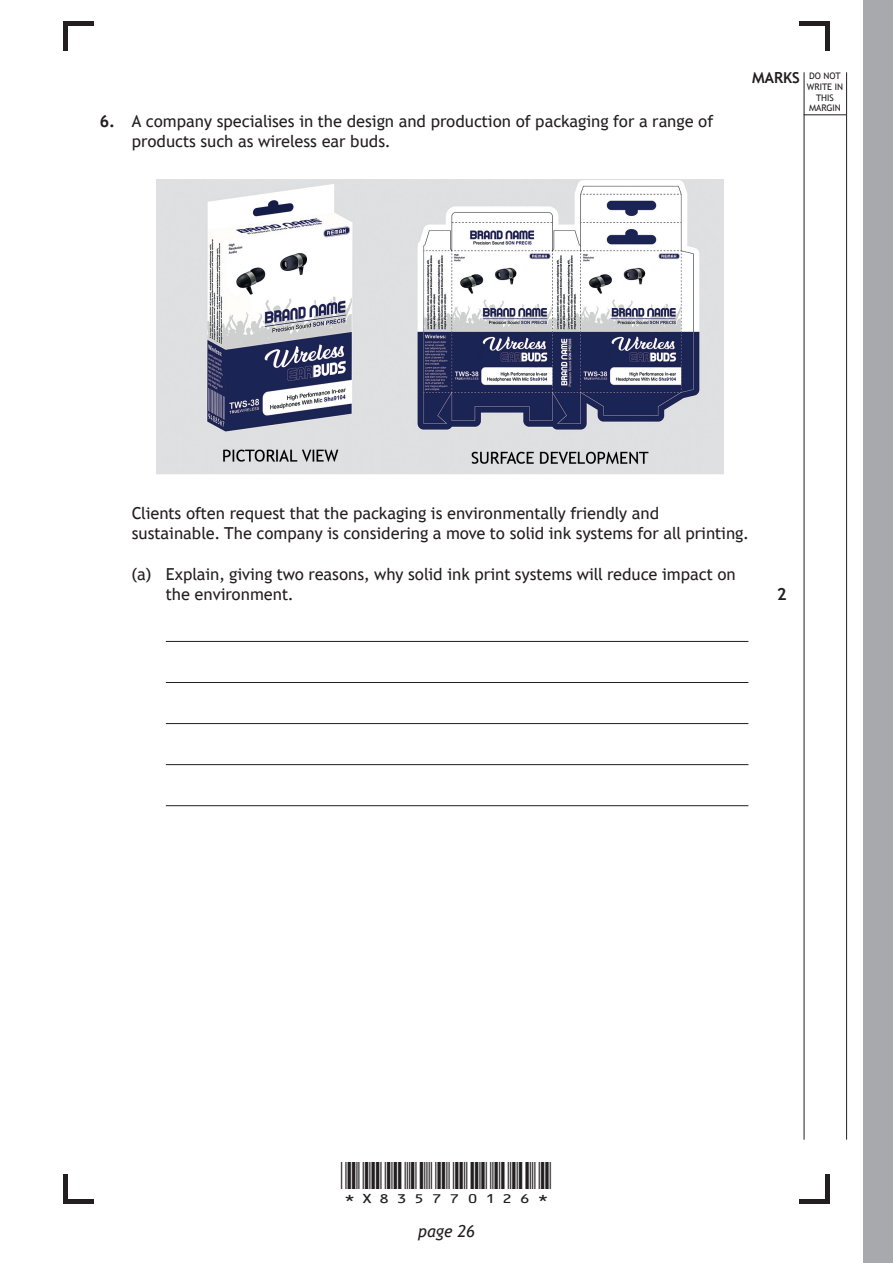
<style>
.page{position:relative;width:893px;height:1263px;background:#fff}
.page>*{position:absolute;margin:0;border:0;box-sizing:border-box;transform-origin:0 0}
.t1{font:18px "BC39 Short HR";color:#231f20;scale:1.25 1}
.t2{font:16.5px/19.8px "Trebuchet 2010";color:#231f20}
.t3{font:italic 16.5px "Trebuchet 2010";color:#231f20}
.t4{font:700 16.5px "Trebuchet 2010";color:#231f20}
.t5{font:700 15px "Trebuchet 2010";color:#231f20}
.t6{font:9px/10.8px "Trebuchet 2010";color:#231f20;text-align:center}
.s1{font-weight:700}
</style>
<div class="page">
<hr style="left:64px;top:21px;width:4px;height:30px;background:#231f20">
<hr style="left:825px;top:21px;width:4px;height:30px;background:#231f20">
<hr style="left:64px;top:1174px;width:4px;height:29px;background:#231f20">
<hr style="left:825px;top:1174px;width:4px;height:29px;background:#231f20">
<div style="left:64px;top:21px;width:30px;height:5px;background:#231f20"></div>
<div style="left:799px;top:21px;width:30px;height:5px;background:#231f20"></div>
<hr style="left:799px;top:1199px;width:30px;height:4px;background:#231f20">
<hr style="left:64px;top:1199px;width:30px;height:4px;background:#231f20">
<div style="left:863px;top:0;width:30px;height:1263px;background:#a8a9ad"></div>
<hr style="left:846px;top:72px;width:1px;height:1068px;background:#231f20">
<hr style="left:804px;top:72px;width:1px;height:1068px;background:#231f20">
<hr style="left:804px;top:114px;width:42px;height:1px;background:#231f20">
<hr style="left:166px;top:641px;width:582px;height:1px;background:#231f20">
<hr style="left:166px;top:682px;width:582px;height:1px;background:#231f20">
<hr style="left:166px;top:723px;width:582px;height:1px;background:#231f20">
<hr style="left:166px;top:764px;width:582px;height:1px;background:#231f20">
<hr style="left:166px;top:805px;width:582px;height:1px;background:#231f20">
<img style="left:156px;top:180px;width:568px;height:294px">
<p class="t2" style="left:132px;top:111px;width:583px;text-indent:-32px"><span class="s1">6.</span> A company specialises in the design and production of packaging for a range of products such as wireless ear buds.</p>
<p class="t5" style="left:752px;top:68px;width:90px">MARKS <sup>DO</sup> <sup>NOT</sup></p>
<p class="t6" style="left:807px;top:81px;width:38px">WRITE IN<br>THIS<br>MARGIN</p>
<p class="t2" style="left:132px;top:503px;width:618px">Clients often request that the packaging is environmentally friendly and sustainable. The company is considering a move to solid ink systems for all printing.</p>
<p class="t2" style="left:166px;top:564px;width:571px;text-indent:-34px">(a) Explain, giving two reasons, why solid ink print systems will reduce impact on the environment.</p>
<p class="t4" style="left:777px;top:584px;width:11px">2</p>
<p class="t1" style="left:341px;top:1172px;width:170px">*X835770126*</p>
<p class="t3" style="left:418px;top:1221px;width:58px">page 26</p>
</div>
